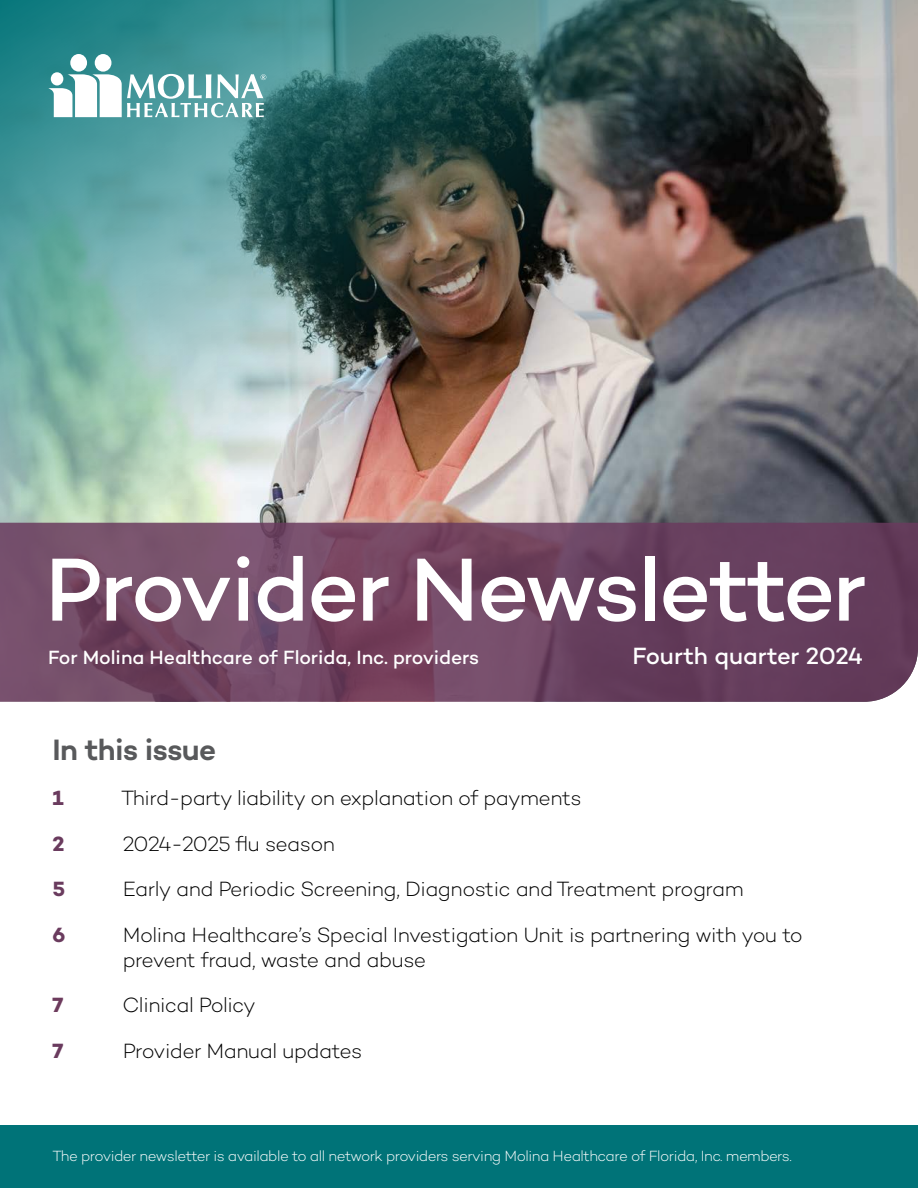
<style>
.page{position:relative;width:918px;height:1188px;background:#fff}
.page>*{position:absolute;margin:0;border:0;box-sizing:border-box;transform-origin:0 0}
.t1{font:500 91.05px "Campton";letter-spacing:-.025em;color:#fff}
.t2{font:600 30px "Campton";letter-spacing:-.02em;color:#58595b}
.t3{font:500 24px "Campton";letter-spacing:-.005em;color:#fff}
.t4{font:300 21px/25.2px "Campton";letter-spacing:-.03em;color:#000}
.t5{font:700 21px "Campton";color:#6a3b5e}
.t6{font:700 21px "Campton";color:#6d3b5d}
.t7{font:500 19.5px "Campton";letter-spacing:-.005em;color:#fff}
.t8{font:300 15px "Campton";letter-spacing:-.035em;color:#fff}
</style>
<div class="page">
<img style="left:0;top:0;width:918px;height:523px">
<svg style="left:0;top:523px;width:918px;height:179px;background:#6f4562"></svg>
<svg style="left:51px;top:72px;width:12px;height:13px"></svg>
<div style="left:70px;top:54px;width:17px;height:18px;background:#fff;border-radius:50%"></div>
<div style="left:95px;top:54px;width:16px;height:18px;background:#fff;border-radius:50%"></div>
<svg style="left:48px;top:74px;width:218px;height:43px"></svg>
<div style="left:0;top:1125px;width:918px;height:63px;background:#007378"></div>
<h1 class="t1" style="left:45px;top:532px;width:824px">Provider Newsletter</h1>
<p class="t7" style="left:48px;top:645px;width:432px">For Molina Healthcare of Florida, Inc. providers</p>
<p class="t3" style="left:633px;top:641px;width:232px">Fourth quarter 2024</p>
<h2 class="t2" style="left:53px;top:730px;width:165px">In this issue</h2>
<p class="t5" style="left:53px;top:785px;width:13px">1</p>
<p class="t4" style="left:121px;top:785px;width:462px">Third-party liability on explanation of payments</p>
<p class="t5" style="left:53px;top:830px;width:14px">2</p>
<p class="t4" style="left:123px;top:831px;width:214px">2024-2025 flu season</p>
<p class="t5" style="left:53px;top:876px;width:14px">5</p>
<p class="t4" style="left:123px;top:876px;width:623px">Early and Periodic Screening, Diagnostic and Treatment program</p>
<p class="t5" style="left:53px;top:921px;width:14px">6</p>
<p class="t4" style="left:123px;top:921px;width:682px">Molina Healthcare’s Special Investigation Unit is partnering with you to prevent fraud, waste and abuse</p>
<p class="t6" style="left:53px;top:992px;width:13px">7</p>
<p class="t4" style="left:123px;top:992px;width:135px">Clinical Policy</p>
<p class="t5" style="left:53px;top:1037px;width:13px">7</p>
<p class="t4" style="left:123px;top:1038px;width:241px">Provider Manual updates</p>
<p class="t8" style="left:53px;top:1146px;width:741px">The provider newsletter is available to all network providers serving Molina Healthcare of Florida, Inc. members.</p>
</div>
